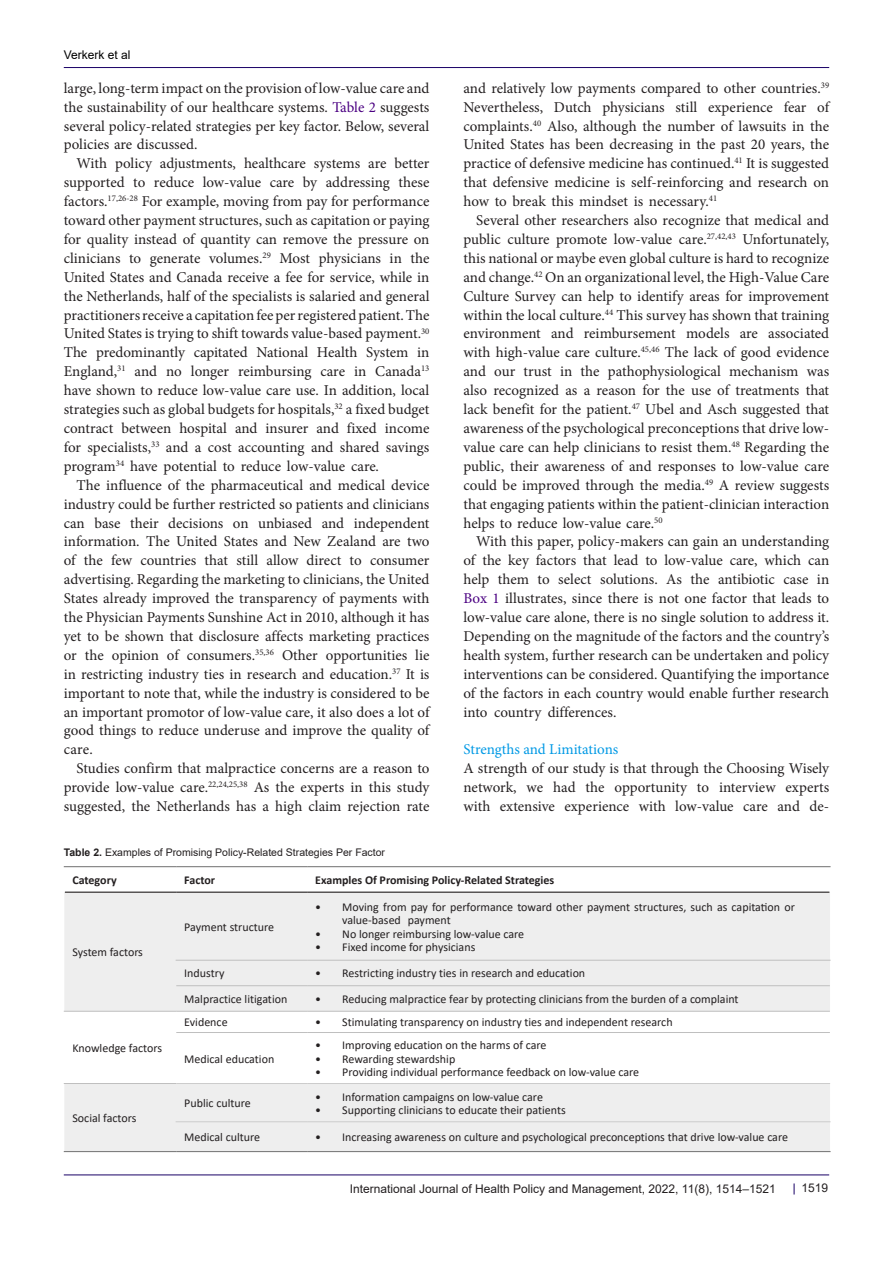
<style>
.page{position:relative;width:893px;height:1263px;background:#fff}
.page>*{position:absolute;margin:0;border:0;box-sizing:border-box;transform-origin:0 0}
.No_Spacing{font:15px/18.9px "Minion Pro";color:#231f20;text-align:justify}
.No_Spacing-2{font:15px "Minion Pro";color:#0099e5}
.No_Spacing-3{font:12px/13.2px "Calibri";color:#231f20}
.t1{font:12px "Arial";color:#231f20}
.No_Spacing-4{font:700 12px "Calibri";color:#231f20}
.t2{font:12px "Arial";color:#000001}
.t3{font:10.5px "Arial";color:#231f20}
.s1{color:#4b0082}
.s2{font-weight:700}
</style>
<div class="page">
<hr style="left:64px;top:67px;width:765px;height:1px;background:#190066">
<hr style="left:64px;top:1175px;width:765px;height:1px;background:#190066">
<svg style="left:64px;top:892px;width:766px;height:259px;fill:#eee"></svg>
<hr style="left:64px;top:866px;width:112px;height:1px;background:#7f7f7f">
<hr style="left:176px;top:866px;width:131px;height:1px;background:#7f7f7f">
<hr style="left:307px;top:866px;width:524px;height:1px;background:#7f7f7f">
<hr style="left:64px;top:1151px;width:112px;height:1px;background:#7f7f7f">
<hr style="left:176px;top:1151px;width:131px;height:1px;background:#7f7f7f">
<hr style="left:307px;top:1151px;width:524px;height:1px;background:#7f7f7f">
<hr style="left:65px;top:891px;width:111px;height:2px;background:#231f20">
<hr style="left:176px;top:891px;width:131px;height:2px;background:#231f20">
<hr style="left:307px;top:891px;width:522px;height:2px;background:#231f20">
<hr style="left:176px;top:960px;width:131px;height:1px;background:#bfbfbf">
<hr style="left:307px;top:960px;width:524px;height:1px;background:#bfbfbf">
<hr style="left:176px;top:985px;width:131px;height:1px;background:#bfbfbf">
<hr style="left:307px;top:985px;width:523px;height:1px;background:#bfbfbf">
<hr style="left:64px;top:1011px;width:112px;height:1px;background:#bfbfbf">
<hr style="left:176px;top:1011px;width:131px;height:1px;background:#bfbfbf">
<hr style="left:307px;top:1011px;width:523px;height:1px;background:#bfbfbf">
<hr style="left:176px;top:1032px;width:131px;height:1px;background:#bfbfbf">
<hr style="left:307px;top:1032px;width:523px;height:1px;background:#bfbfbf">
<hr style="left:64px;top:1083px;width:112px;height:1px;background:#bfbfbf">
<hr style="left:176px;top:1083px;width:131px;height:1px;background:#ccc">
<hr style="left:307px;top:1083px;width:523px;height:1px;background:#ccc">
<hr style="left:176px;top:1121px;width:131px;height:1px;background:#ccc">
<hr style="left:307px;top:1121px;width:524px;height:1px;background:#ccc">
<p class="t2" style="left:64px;top:46px;width:68px">Verkerk et al</p>
<p class="No_Spacing" style="left:64px;top:79px;width:367px">large, long-term impact on the provision of low-value care and the sustainability of our healthcare systems. <span class="s1">Table 2</span> suggests several policy-related strategies per key factor. Below, several policies are discussed.</p>
<p class="No_Spacing" style="left:64px;top:154px;width:367px;text-indent:13px">With policy adjustments, healthcare systems are better supported to reduce low-value care by addressing these factors.<sup>17,26-28</sup> For example, moving from pay for performance toward other payment structures, such as capitation or paying for quality instead of quantity can remove the pressure on clinicians to generate volumes.<sup>29</sup> Most physicians in the United States and Canada receive a fee for service, while in the Netherlands, half of the specialists is salaried and general practitioners receive a capitation fee per registered patient. The United States is trying to shift towards value-based payment.<sup>30<br></sup>The predominantly capitated National Health System in England,<sup>31</sup> and no longer reimbursing care in Canada<sup>13 </sup>have shown to reduce low-value care use. In addition, local strategies such as global budgets for hospitals,<sup>32</sup> a fixed budget contract between hospital and insurer and fixed income for specialists,<sup>33</sup> and a cost accounting and shared savings program<sup>34</sup> have potential to reduce low-value care.</p>
<p class="No_Spacing" style="left:64px;top:475px;width:367px;text-indent:13px">The influence of the pharmaceutical and medical device industry could be further restricted so patients and clinicians can base their decisions on unbiased and independent information. The United States and New Zealand are two of the few countries that still allow direct to consumer advertising. Regarding the marketing to clinicians, the United States already improved the transparency of payments with the Physician Payments Sunshine Act in 2010, although it has yet to be shown that disclosure affects marketing practices or the opinion of consumers.<sup>35,36</sup> Other opportunities lie in restricting industry ties in research and education.<sup>37</sup> It is important to note that, while the industry is considered to be an important promotor of low-value care, it also does a lot of good things to reduce underuse and improve the quality of care.</p>
<p class="No_Spacing" style="left:64px;top:759px;width:367px;text-indent:13px">Studies confirm that malpractice concerns are a reason to provide low-value care.<sup>22,24,25,38</sup> As the experts in this study suggested, the Netherlands has a high claim rejection rate</p>
<p class="No_Spacing" style="left:463px;top:79px;width:367px">and relatively low payments compared to other countries.<sup>39<br></sup>Nevertheless, Dutch physicians still experience fear of complaints.<sup>40</sup> Also, although the number of lawsuits in the United States has been decreasing in the past 20 years, the practice of defensive medicine has continued.<sup>41</sup> It is suggested that defensive medicine is self-reinforcing and research on how to break this mindset is necessary.<sup>41</sup></p>
<p class="No_Spacing" style="left:463px;top:211px;width:367px;text-indent:13px">Several other researchers also recognize that medical and public culture promote low-value care.<sup>27,42,43</sup> Unfortunately, this national or maybe even global culture is hard to recognize and change.<sup>42</sup> On an organizational level, the High-Value Care Culture Survey can help to identify areas for improvement within the local culture.<sup>44</sup> This survey has shown that training environment and reimbursement models are associated with high-value care culture.<sup>45,46</sup> The lack of good evidence and our trust in the pathophysiological mechanism was also recognized as a reason for the use of treatments that lack benefit for the patient.<sup>47</sup> Ubel and Asch suggested that awareness of the psychological preconceptions that drive low&shy;value care can help clinicians to resist them.<sup>48</sup> Regarding the public, their awareness of and responses to low-value care could be improved through the media.<sup>49</sup> A review suggests that engaging patients within the patient-clinician interaction helps to reduce low-value care.<sup>50</sup></p>
<p class="No_Spacing" style="left:463px;top:532px;width:367px;text-indent:13px">With this paper, policy-makers can gain an understanding of the key factors that lead to low-value care, which can help them to select solutions. As the antibiotic case in <span class="s1">Box 1</span> illustrates, since there is not one factor that leads to low-value care alone, there is no single solution to address it.<br>Depending on the magnitude of the factors and the country’s health system, further research can be undertaken and policy interventions can be considered. Quantifying the importance of the factors in each country would enable further research into country differences.</p>
<p class="No_Spacing-2" style="left:463px;top:739px;width:156px">Strengths and Limitations</p>
<p class="No_Spacing" style="left:463px;top:759px;width:367px">A strength of our study is that through the Choosing Wisely network, we had the opportunity to interview experts with extensive experience with low-value care and de-</p>
<p class="t3" style="left:64px;top:845px;width:323px"><span class="s2">Table 2.</span> Examples of Promising Policy-Related Strategies Per Factor</p>
<p class="No_Spacing-4" style="left:72px;top:871px;width:46px">Category</p>
<p class="No_Spacing-4" style="left:184px;top:871px;width:32px">Factor</p>
<p class="No_Spacing-4" style="left:315px;top:871px;width:241px">Examples Of Promising Policy-Related Strategies</p>
<p class="No_Spacing-3" style="left:72px;top:945px;width:72px">System factors</p>
<p class="No_Spacing-3" style="left:72px;top:1041px;width:91px">Knowledge factors</p>
<p class="No_Spacing-3" style="left:72px;top:1111px;width:66px">Social factors</p>
<p class="No_Spacing-3" style="left:184px;top:920px;width:91px">Payment structure</p>
<p class="No_Spacing-3" style="left:342px;top:900px;width:454px;text-indent:-27px">• Moving from pay for performance toward other payment structures, such as capitation or value-based payment</p>
<p class="No_Spacing-3" style="left:315px;top:927px;width:211px">• No longer reimbursing low-value care</p>
<p class="No_Spacing-3" style="left:315px;top:940px;width:162px">• Fixed income for physicians</p>
<p class="No_Spacing-3" style="left:184px;top:966px;width:42px">Industry</p>
<p class="No_Spacing-3" style="left:315px;top:966px;width:272px">• Restricting industry ties in research and education</p>
<p class="No_Spacing-3" style="left:184px;top:992px;width:105px">Malpractice litigation</p>
<p class="No_Spacing-3" style="left:315px;top:992px;width:425px">• Reducing malpractice fear by protecting clinicians from the burden of a complaint</p>
<p class="No_Spacing-3" style="left:184px;top:1015px;width:45px">Evidence</p>
<p class="No_Spacing-3" style="left:315px;top:1015px;width:359px">• Stimulating transparency on industry ties and independent research</p>
<p class="No_Spacing-3" style="left:184px;top:1051px;width:92px">Medical education</p>
<p class="No_Spacing-3" style="left:315px;top:1038px;width:233px">• Improving education on the harms of care</p>
<p class="No_Spacing-3" style="left:315px;top:1051px;width:142px">• Rewarding stewardship</p>
<p class="No_Spacing-3" style="left:315px;top:1065px;width:325px">• Providing individual performance feedback on low-value care</p>
<p class="No_Spacing-3" style="left:184px;top:1096px;width:68px">Public culture</p>
<p class="No_Spacing-3" style="left:315px;top:1090px;width:229px">• Information campaigns on low-value care</p>
<p class="No_Spacing-3" style="left:315px;top:1103px;width:252px">• Supporting clinicians to educate their patients</p>
<p class="No_Spacing-3" style="left:184px;top:1130px;width:77px">Medical culture</p>
<p class="No_Spacing-3" style="left:315px;top:1130px;width:474px">• Increasing awareness on culture and psychological preconceptions that drive low-value care</p>
<p class="t1" style="left:350px;top:1180px;width:428px">International Journal of Health Policy and Management, 2022, 11(8), 1514–1521</p>
<p class="t1" style="left:801px;top:1180px;width:28px">1519</p>
</div>
